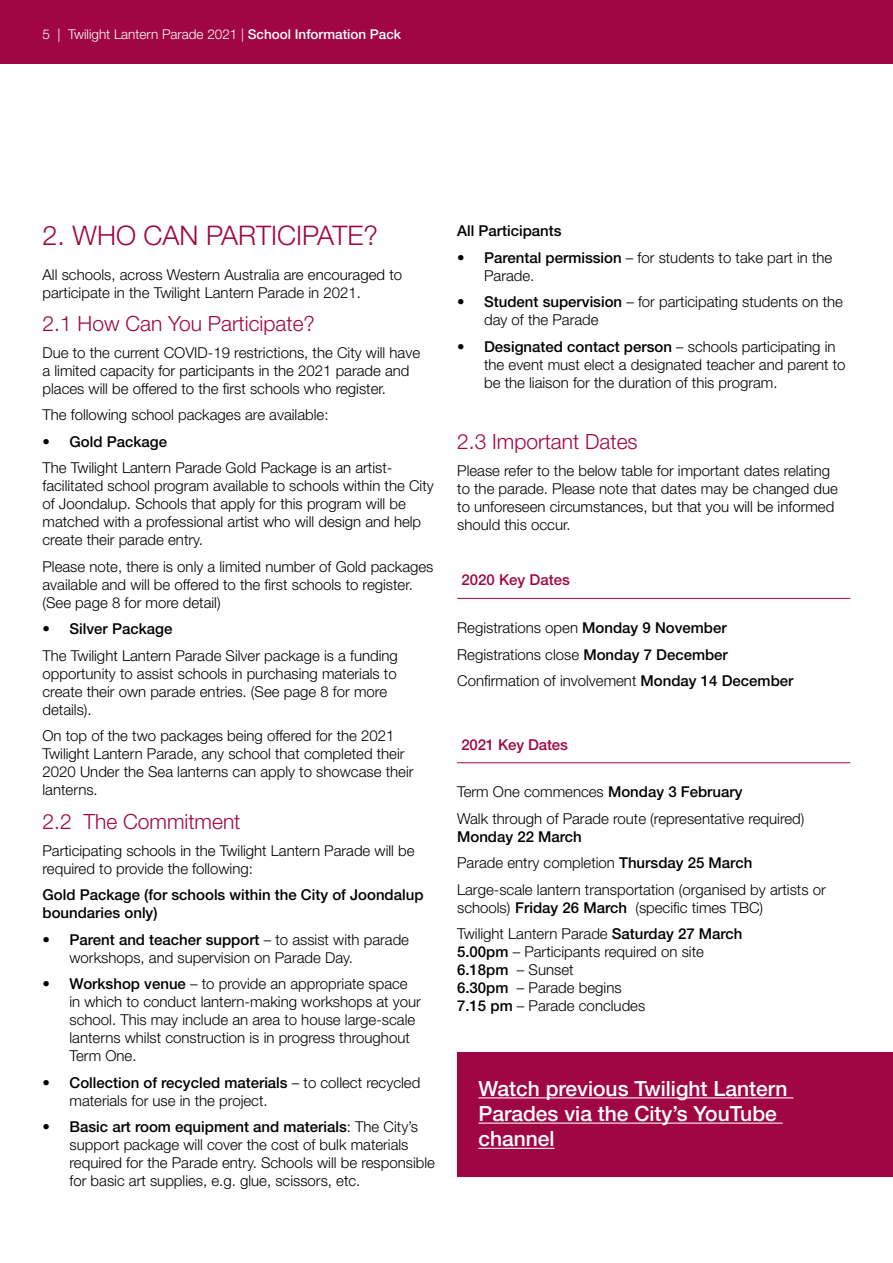
<style>
.page{position:relative;width:893px;height:1263px;background:#fff}
.page>*{position:absolute;margin:0;border:0;box-sizing:border-box;transform-origin:0 0}
.t1{font:300 27px "Helvetica Neue LT Std";color:#a10644}
.t2{font:500 21px/25.2px "Helvetica Neue LT Std";color:#fff}
.t3{font:300 21px "Helvetica Neue LT Std";color:#a10644}
.t4{font:300 15px/18px "Helvetica Neue LT Std";color:#000}
.t5{font:500 15px/18px "Helvetica Neue LT Std";color:#000}
.t6{font:500 15px "Helvetica Neue LT Std";letter-spacing:-.005em;color:#a10644}
.t7{font:300 13.5px "Helvetica Neue LT Std";color:#fff}
.s1{font-weight:500}
</style>
<div class="page">
<div style="left:0;top:0;width:893px;height:64px;background:#a10644"></div>
<div style="left:457px;top:1052px;width:436px;height:125px;background:#a10644"></div>
<hr style="left:478px;top:1097px;width:315px;height:1px;background:#fff">
<hr style="left:478px;top:1122px;width:305px;height:2px;background:#fff">
<hr style="left:478px;top:1148px;width:77px;height:1px;background:#fff">
<hr style="left:457px;top:598px;width:393px;height:1px;background:#a10644">
<hr style="left:457px;top:762px;width:393px;height:1px;background:#a10644">
<p class="t7" style="left:43px;top:26px;width:360px">5 | Twilight Lantern Parade 2021 | <span class="s1">School Information Pack</span></p>
<h1 class="t1" style="left:43px;top:219px;width:337px">2. WHO CAN PARTICIPATE?</h1>
<p class="t4" style="left:43px;top:265px;width:361px">All schools, across Western Australia are encouraged to participate in the Twilight Lantern Parade in 2021.</p>
<h2 class="t3" style="left:43px;top:311px;width:274px">2.1 How Can You Participate?</h2>
<p class="t4" style="left:43px;top:343px;width:379px">Due to the current COVID-19 restrictions, the City will have a limited capacity for participants in the 2021 parade and places will be offered to the first schools who register.</p>
<p class="t4" style="left:43px;top:406px;width:287px">The following school packages are available:</p>
<p class="t5" style="left:43px;top:432px;width:126px">• Gold Package</p>
<p class="t4" style="left:43px;top:459px;width:393px">The Twilight Lantern Parade Gold Package is an artist&shy;facilitated school program available to schools within the City of Joondalup. Schools that apply for this program will be matched with a professional artist who will design and help create their parade entry.</p>
<p class="t4" style="left:43px;top:557px;width:392px">Please note, there is only a limited number of Gold packages available and will be offered to the first schools to register. (See page 8 for more detail)</p>
<p class="t5" style="left:43px;top:620px;width:131px">• Silver Package</p>
<p class="t4" style="left:43px;top:646px;width:357px">The Twilight Lantern Parade Silver package is a funding opportunity to assist schools in purchasing materials to create their own parade entries. (See page 8 for more details).</p>
<p class="t4" style="left:43px;top:727px;width:372px">On top of the two packages being offered for the 2021<br>Twilight Lantern Parade, any school that completed their 2020 Under the Sea lanterns can apply to showcase their lanterns.</p>
<h2 class="t3" style="left:43px;top:809px;width:199px">2.2 The Commitment</h2>
<p class="t4" style="left:43px;top:841px;width:374px">Participating schools in the Twilight Lantern Parade will be required to provide the following:</p>
<p class="t5" style="left:43px;top:886px;width:382px">Gold Package (for schools within the City of Joondalup boundaries only)</p>
<p class="t4" style="left:70px;top:930px;width:341px;text-indent:-27px"><span class="s1">• Parent and teacher support</span> – to assist with parade workshops, and supervision on Parade Day.</p>
<p class="t4" style="left:70px;top:974px;width:353px;text-indent:-27px"><span class="s1">• Workshop venue</span> – to provide an appropriate space in which to conduct lantern-making workshops at your school. This may include an area to house large-scale lanterns whilst construction is in progress throughout Term One.</p>
<p class="t4" style="left:70px;top:1073px;width:352px;text-indent:-27px"><span class="s1">• Collection of recycled materials</span> – to collect recycled materials for use in the project.</p>
<p class="t4" style="left:70px;top:1117px;width:367px;text-indent:-27px"><span class="s1">• Basic art room equipment and materials</span>: The City’s support package will cover the cost of bulk materials required for the Parade entry. Schools will be responsible for basic art supplies, e.g. glue, scissors, etc.</p>
<p class="t5" style="left:457px;top:222px;width:106px">All Participants</p>
<p class="t4" style="left:484px;top:248px;width:350px;text-indent:-27px"><span class="s1">• Parental permission</span> – for students to take part in the<br>Parade.</p>
<p class="t4" style="left:484px;top:292px;width:360px;text-indent:-27px"><span class="s1">• Student supervision</span> – for participating students on the day of the Parade</p>
<p class="t4" style="left:484px;top:337px;width:363px;text-indent:-27px"><span class="s1">• Designated contact person</span> – schools participating in the event must elect a designated teacher and parent to be the liaison for the duration of this program.</p>
<h2 class="t3" style="left:457px;top:429px;width:182px">2.3 Important Dates</h2>
<p class="t4" style="left:457px;top:461px;width:382px">Please refer to the below table for important dates relating to the parade. Please note that dates may be changed due to unforeseen circumstances, but that you will be informed should this occur.</p>
<p class="t6" style="left:461px;top:571px;width:110px">2020 Key Dates</p>
<p class="t4" style="left:457px;top:614px;width:338px;line-height:26.5px">Registrations open <span class="s1">Monday 9 November<br></span>Registrations close <span class="s1">Monday 7 December<br></span>Confirmation of involvement <span class="s1">Monday 14 December</span></p>
<p class="t6" style="left:461px;top:735px;width:108px">2021 Key Dates</p>
<p class="t4" style="left:457px;top:778px;width:349px;line-height:26.5px">Term One commences <span class="s1">Monday 3 February<br></span>Walk through of Parade route (representative required)</p>
<p class="t4" style="left:457px;top:823px;width:370px;line-height:26.5px"><span class="s1">Monday 22 March<br></span>Parade entry completion <span class="s1">Thursday 25 March<br></span>Large-scale lantern transportation (organised by artists or</p>
<p class="t4" style="left:457px;top:894px;width:308px;line-height:26.5px">schools) <span class="s1">Friday 26 March</span> (specific times TBC)<br>Twilight Lantern Parade <span class="s1">Saturday 27 March</span></p>
<p class="t4" style="left:457px;top:943px;width:248px"><span class="s1">5.00pm</span> – Participants required on site<br><span class="s1">6.18pm</span> – Sunset<br><span class="s1">6.30pm</span> – Parade begins<br><span class="s1">7.15 pm</span> – Parade concludes</p>
<h2 class="t2" style="left:478px;top:1075px;width:311px">Watch previous Twilight Lantern<br>Parades via the City’s YouTube channel</h2>
</div>
